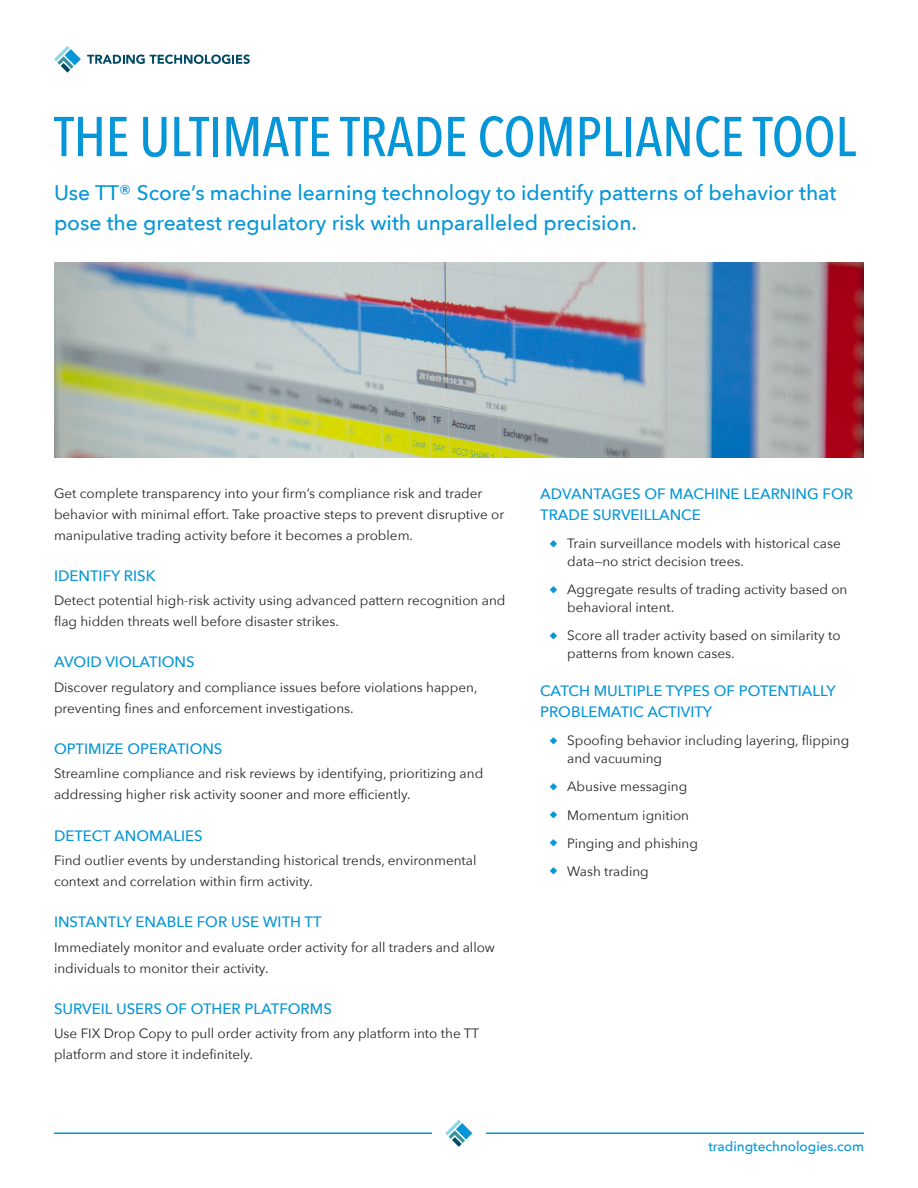
<style>
.page{position:relative;width:918px;height:1188px;background:#fff}
.page>*{position:absolute;margin:0;border:0;box-sizing:border-box;transform-origin:0 0}
.t1{font:500 55.5px "Avenir Next Condensed";letter-spacing:-.005em;color:#0696d7}
.Standfirst_Paragraph{font:500 21px/30px "Avenir Next";color:#0696d7}
.Heading{font:500 15px/21px "Avenir Next";color:#0696d7}
.t2{font:13.5px/21px "Avenir Next";color:#252423}
.t3{font:500 13.5px "Avenir Next";color:#0696d7}
</style>
<div class="page">
<hr style="left:54px;top:1132px;width:810px;height:2px;background:#0696d7">
<svg style="left:87px;top:55px;width:163px;height:9px"></svg>
<svg style="left:54px;top:46px;width:27px;height:27px"></svg>
<div style="left:432px;top:1118px;width:54px;height:32px;background:#fff"></div>
<svg style="left:445px;top:1120px;width:27px;height:27px"></svg>
<img style="left:54px;top:263px;width:810px;height:194px">
<p class="t1" style="left:54px;top:103px;width:804px">THE ULTIMATE TRADE COMPLIANCE TOOL</p>
<p class="Standfirst_Paragraph" style="left:54px;top:177px;width:784px">Use TT® Score’s machine learning technology to identify patterns of behavior that pose the greatest regulatory risk with unparalleled precision.</p>
<p class="t2" style="left:54px;top:482px;width:452px">Get complete transparency into your firm’s compliance risk and trader behavior with minimal effort. Take proactive steps to prevent disruptive or manipulative trading activity before it becomes a problem.</p>
<p class="Heading" style="left:54px;top:565px;width:103px">IDENTIFY RISK</p>
<p class="t2" style="left:54px;top:589px;width:453px">Detect potential high-risk activity using advanced pattern recognition and flag hidden threats well before disaster strikes.</p>
<p class="Heading" style="left:54px;top:651px;width:142px">AVOID VIOLATIONS</p>
<p class="t2" style="left:54px;top:676px;width:425px">Discover regulatory and compliance issues before violations happen, preventing fines and enforcement investigations.</p>
<p class="Heading" style="left:54px;top:738px;width:170px">OPTIMIZE OPERATIONS</p>
<p class="t2" style="left:54px;top:763px;width:431px">Streamline compliance and risk reviews by identifying, prioritizing and addressing higher risk activity sooner and more efficiently.</p>
<p class="Heading" style="left:54px;top:824px;width:150px">DETECT ANOMALIES</p>
<p class="t2" style="left:54px;top:849px;width:424px">Find outlier events by understanding historical trends, environmental context and correlation within firm activity.</p>
<p class="Heading" style="left:54px;top:911px;width:269px">INSTANTLY ENABLE FOR USE WITH TT</p>
<p class="t2" style="left:54px;top:936px;width:443px">Immediately monitor and evaluate order activity for all traders and allow individuals to monitor their activity.</p>
<p class="Heading" style="left:54px;top:998px;width:279px">SURVEIL USERS OF OTHER PLATFORMS</p>
<p class="t2" style="left:54px;top:1022px;width:427px">Use FIX Drop Copy to pull order activity from any platform into the TT platform and store it indefinitely.</p>
<p class="Heading" style="left:540px;top:483px;width:314px">ADVANTAGES OF MACHINE LEARNING FOR<br>TRADE SURVEILLANCE</p>
<p class="t2" style="left:567px;top:534px;width:275px;line-height:18px">Train surveillance models with historical case data—no strict decision trees.</p>
<p class="t2" style="left:567px;top:580px;width:282px;line-height:18px">Aggregate results of trading activity based on behavioral intent.</p>
<p class="t2" style="left:567px;top:626px;width:275px;line-height:18px">Score all trader activity based on similarity to patterns from known cases.</p>
<p class="Heading" style="left:540px;top:680px;width:297px">CATCH MULTIPLE TYPES OF POTENTIALLY<br>PROBLEMATIC ACTIVITY</p>
<p class="t2" style="left:567px;top:731px;width:284px;line-height:18px">Spoofing behavior including layering, flipping and vacuuming</p>
<p class="t2" style="left:567px;top:776px;width:122px">Abusive messaging</p>
<p class="t2" style="left:567px;top:804px;width:123px">Momentum ignition</p>
<p class="t2" style="left:567px;top:832px;width:132px">Pinging and phishing</p>
<p class="t2" style="left:567px;top:860px;width:83px">Wash trading</p>
<p class="t3" style="left:708px;top:1134px;width:157px">tradingtechnologies.com</p>
</div>
